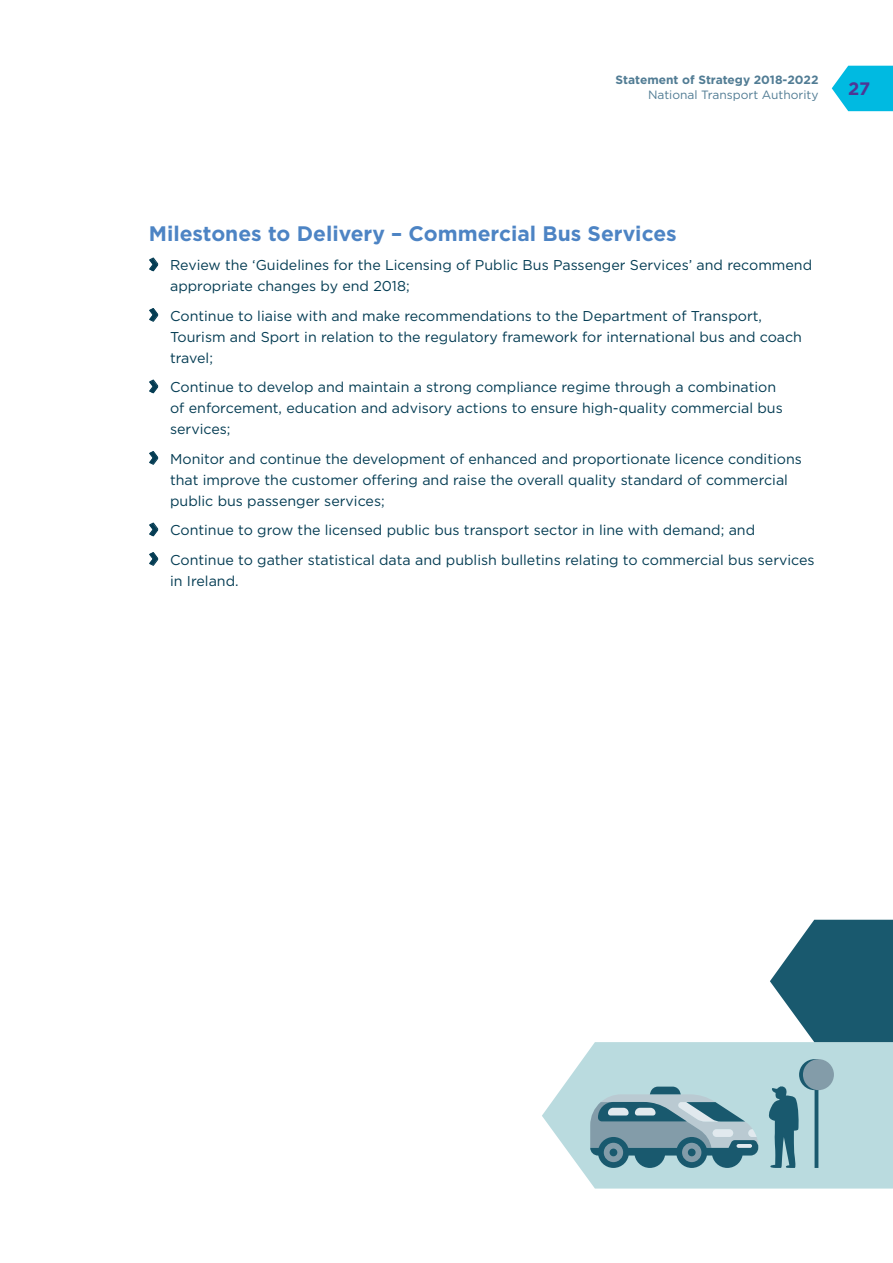
<style>
.page{position:relative;width:893px;height:1263px;background:#fff}
.page>*{position:absolute;margin:0;border:0;box-sizing:border-box;transform-origin:0 0}
.t1{font:700 21px "Gotham";color:#4d84c4}
.t2{font:700 18px "Gotham";color:#4e3696}
.t3{font:14.25px/21px "Gotham";color:#043c53}
.t4{font:700 12px "Gotham";color:#517c94}
.t5{font:12px "Gotham";color:#517c94}
.s1{font-weight:900;font-size:27px}
</style>
<div class="page">
<svg style="left:832px;top:66px;width:61px;height:45px;background:#21c2e4"></svg>
<svg style="left:149px;top:257px;width:9px;height:15px"></svg>
<svg style="left:149px;top:308px;width:9px;height:14px"></svg>
<svg style="left:149px;top:379px;width:9px;height:15px"></svg>
<svg style="left:149px;top:451px;width:9px;height:14px"></svg>
<svg style="left:149px;top:522px;width:9px;height:15px"></svg>
<svg style="left:149px;top:552px;width:9px;height:14px"></svg>
<svg style="left:542px;top:1042px;width:351px;height:146px;background:#c2dfe2"></svg>
<svg style="left:770px;top:920px;width:123px;height:122px"></svg>
<svg style="left:769px;top:1059px;width:49px;height:109px;background:#7ba8b2"></svg>
<div style="left:803px;top:1059px;width:31px;height:31px;background:#839ca9;border-radius:50%"></div>
<svg style="left:590px;top:1086px;width:168px;height:82px;background:#7ca1ad"></svg>
<p class="t4" style="left:616px;top:73px;width:204px">Statement of Strategy 2018-2022</p>
<p class="t5" style="left:648px;top:88px;width:172px">National Transport Authority</p>
<p class="t2" style="left:848px;top:78px;width:24px">27</p>
<h1 class="t1" style="left:149px;top:221px;width:529px">Milestones to Delivery – Commercial Bus Services</h1>
<p class="t3" style="left:170px;top:254px;width:643px;text-indent:-21px"><span class="s1">›</span> Review the ‘Guidelines for the Licensing of Public Bus Passenger Services’ and recommend appropriate changes by end 2018;</p>
<p class="t3" style="left:170px;top:305px;width:633px;text-indent:-21px"><span class="s1">›</span> Continue to liaise with and make recommendations to the Department of Transport,<br>Tourism and Sport in relation to the regulatory framework for international bus and coach travel;</p>
<p class="t3" style="left:170px;top:376px;width:614px;text-indent:-21px"><span class="s1">›</span> Continue to develop and maintain a strong compliance regime through a combination of enforcement, education and advisory actions to ensure high-quality commercial bus services;</p>
<p class="t3" style="left:170px;top:448px;width:633px;text-indent:-21px"><span class="s1">›</span> Monitor and continue the development of enhanced and proportionate licence conditions that improve the customer offering and raise the overall quality standard of commercial public bus passenger services;</p>
<p class="t3" style="left:149px;top:515px;width:667px;line-height:29.5px"><span class="s1">›</span> Continue to grow the licensed public bus transport sector in line with demand; and<br><span class="s1">›</span> Continue to gather statistical data and publish bulletins relating to commercial bus services</p>
<p class="t3" style="left:170px;top:570px;width:70px">in Ireland.</p>
</div>
